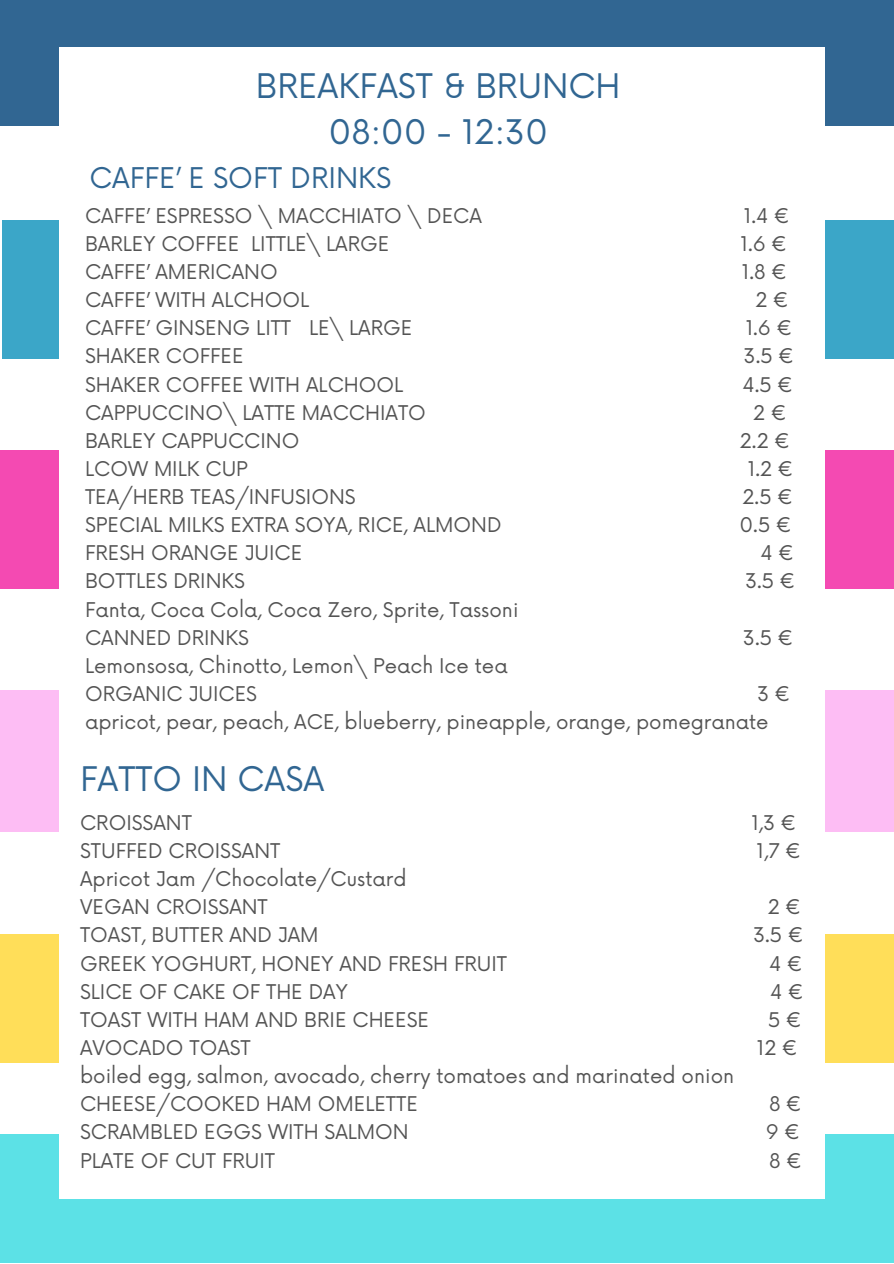
<style>
.page{position:relative;width:894px;height:1264px;background:#fff}
.page>*{position:absolute;margin:0;border:0;box-sizing:border-box;transform-origin:0 0}
.t1{font:33px/46.2px "Now";color:#316692;text-align:center}
.t2{font:27.75px "Now";color:#316692}
.t3{font:19.8px/28.2px "Now";color:#545454}
</style>
<div class="page">
<div style="left:0;top:0;width:893px;height:126px;background:#316692"></div>
<div style="left:2px;top:221px;width:891px;height:138px;background:#3ba6c8"></div>
<div style="left:0;top:450px;width:893px;height:138px;background:#f44ab2"></div>
<div style="left:0;top:690px;width:893px;height:142px;background:#fdbdf4"></div>
<div style="left:0;top:1134px;width:893px;height:129px;background:#5ce1e6"></div>
<div style="left:0;top:934px;width:893px;height:129px;background:#ffde59"></div>
<div style="left:59px;top:48px;width:766px;height:1150px;background:#fff"></div>
<h1 class="t1" style="left:256px;top:65px;width:366px">BREAKFAST &amp; BRUNCH<br>08:00 - 12:30</h1>
<h2 class="t2" style="left:89px;top:162px;width:303px">CAFFE’ E SOFT DRINKS</h2>
<p class="t3" style="left:85px;top:202px;width:398px">CAFFE’ ESPRESSO \ MACCHIATO \ DECA</p>
<p class="t3" style="left:743px;top:202px;width:47px">1.4 €</p>
<p class="t3" style="left:85px;top:230px;width:306px">BARLEY COFFEE LITTLE\ LARGE</p>
<p class="t3" style="left:740px;top:230px;width:48px">1.6 €</p>
<p class="t3" style="left:85px;top:259px;width:194px">CAFFE’ AMERICANO</p>
<p class="t3" style="left:741px;top:259px;width:47px">1.8 €</p>
<p class="t3" style="left:85px;top:287px;width:225px">CAFFE’ WITH ALCHOOL</p>
<p class="t3" style="left:755px;top:287px;width:35px">2 €</p>
<p class="t3" style="left:85px;top:315px;width:329px">CAFFE’ GINSENG LITT LE\ LARGE</p>
<p class="t3" style="left:745px;top:315px;width:48px">1.6 €</p>
<p class="t3" style="left:85px;top:343px;width:160px">SHAKER COFFEE</p>
<p class="t3" style="left:743px;top:343px;width:52px">3.5 €</p>
<p class="t3" style="left:85px;top:371px;width:320px">SHAKER COFFEE WITH ALCHOOL</p>
<p class="t3" style="left:742px;top:371px;width:52px">4.5 €</p>
<p class="t3" style="left:85px;top:399px;width:342px">CAPPUCCINO\ LATTE MACCHIATO</p>
<p class="t3" style="left:753px;top:399px;width:35px">2 €</p>
<p class="t3" style="left:85px;top:427px;width:216px">BARLEY CAPPUCCINO</p>
<p class="t3" style="left:739px;top:427px;width:52px">2.2 €</p>
<p class="t3" style="left:85px;top:455px;width:164px">LCOW MILK CUP</p>
<p class="t3" style="left:747px;top:455px;width:47px">1.2 €</p>
<p class="t3" style="left:85px;top:484px;width:272px">TEA/HERB TEAS/INFUSIONS</p>
<p class="t3" style="left:742px;top:484px;width:52px">2.5 €</p>
<p class="t3" style="left:85px;top:512px;width:418px">SPECIAL MILKS EXTRA SOYA, RICE, ALMOND</p>
<p class="t3" style="left:739px;top:512px;width:54px">0.5 €</p>
<p class="t3" style="left:85px;top:540px;width:218px">FRESH ORANGE JUICE</p>
<p class="t3" style="left:760px;top:540px;width:35px">4 €</p>
<p class="t3" style="left:85px;top:568px;width:161px">BOTTLES DRINKS</p>
<p class="t3" style="left:744px;top:568px;width:52px">3.5 €</p>
<p class="t3" style="left:85px;top:596px;width:435px">Fanta, Coca Cola, Coca Zero, Sprite, Tassoni<br>CANNED DRINKS</p>
<p class="t3" style="left:742px;top:624px;width:52px">3.5 €</p>
<p class="t3" style="left:85px;top:652px;width:424px">Lemonsosa, Chinotto, Lemon\ Peach Ice tea<br>ORGANIC JUICES</p>
<p class="t3" style="left:85px;top:680px;width:706px;text-indent:671px">3 € apricot, pear, peach, ACE, blueberry, pineapple, orange, pomegranate</p>
<h1 class="t1" style="left:80px;top:757px;width:246px">FATTO IN CASA</h1>
<p class="t3" style="left:80px;top:809px;width:113px">CROISSANT</p>
<p class="t3" style="left:751px;top:809px;width:47px">1,3 €</p>
<p class="t3" style="left:80px;top:837px;width:202px">STUFFED CROISSANT</p>
<p class="t3" style="left:756px;top:837px;width:46px">1,7 €</p>
<p class="t3" style="left:80px;top:866px;width:328px">Apricot Jam /Chocolate/Custard<br>VEGAN CROISSANT</p>
<p class="t3" style="left:767px;top:894px;width:35px">2 €</p>
<p class="t3" style="left:80px;top:922px;width:240px">TOAST, BUTTER AND JAM</p>
<p class="t3" style="left:753px;top:922px;width:52px">3.5 €</p>
<p class="t3" style="left:80px;top:950px;width:428px">GREEK YOGHURT, HONEY AND FRESH FRUIT</p>
<p class="t3" style="left:768px;top:950px;width:35px">4 €</p>
<p class="t3" style="left:80px;top:978px;width:269px">SLICE OF CAKE OF THE DAY</p>
<p class="t3" style="left:770px;top:978px;width:35px">4 €</p>
<p class="t3" style="left:80px;top:1006px;width:350px">TOAST WITH HAM AND BRIE CHEESE</p>
<p class="t3" style="left:768px;top:1006px;width:35px">5 €</p>
<p class="t3" style="left:80px;top:1034px;width:172px">AVOCADO TOAST</p>
<p class="t3" style="left:756px;top:1034px;width:43px">12 €</p>
<p class="t3" style="left:80px;top:1062px;width:655px">boiled egg, salmon, avocado, cherry tomatoes and marinated onion<br>CHEESE/COOKED HAM OMELETTE</p>
<p class="t3" style="left:768px;top:1091px;width:34px">8 €</p>
<p class="t3" style="left:80px;top:1119px;width:330px">SCRAMBLED EGGS WITH SALMON</p>
<p class="t3" style="left:765px;top:1119px;width:36px">9 €</p>
<p class="t3" style="left:80px;top:1147px;width:196px">PLATE OF CUT FRUIT</p>
<p class="t3" style="left:769px;top:1147px;width:34px">8 €</p>
</div>
